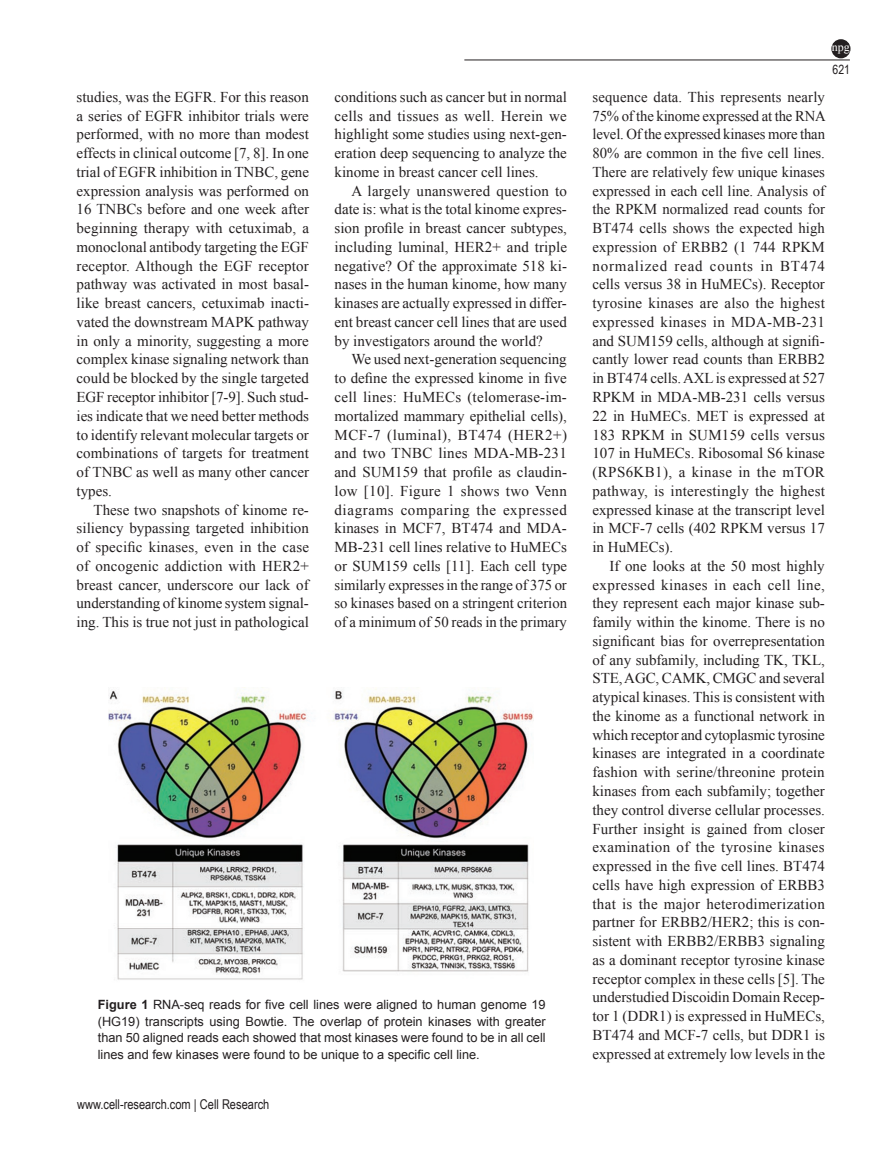
<style>
.page{position:relative;width:893px;height:1170px;background:#fff}
.page>*{position:absolute;margin:0;border:0;box-sizing:border-box;transform-origin:0 0}
.t1{font:15px/18.8px "Times New Roman PSMT2";color:#231f20;text-align:justify}
.t2{font:15px "Times New Roman";color:#231f20}
.t3{font:13.5px "Arial Narrow";color:#231f20}
.t4{font:12.75px/16.5px "Arial";color:#231f20;text-align:justify}
.t5{font:12.75px "Arial Narrow";color:#231f20}
.t6{font:12px "Times New Roman PSMT2";color:#fff}
.s1{font-weight:700}
.s2{font-family:"Times New Roman PSMT2"}
</style>
<div class="page">
<hr style="left:464px;top:60px;width:386px;height:1px;background:#231f20">
<div style="left:832px;top:40px;width:18px;height:18px;background:#231f20;border-radius:50%"></div>
<div style="left:831px;top:39px;width:19px;height:19px;border:2px solid #231f20;border-radius:50%"></div>
<img style="left:109px;top:687px;width:425px;height:293px">
<p class="t1" style="left:77px;top:87px;width:234px">studies, was the EGFR. For this reason a series of EGFR inhibitor trials were performed, with no more than modest effects in clinical outcome [7, 8]. In one trial of EGFR inhibition in TNBC, gene expression analysis was performed on 16 TNBCs before and one week after beginning therapy with cetuximab, a monoclonal antibody targeting the EGF receptor. Although the EGF receptor pathway was activated in most basal&shy;like breast cancers, cetuximab inacti&shy;vated the downstream MAPK pathway in only a minority, suggesting a more complex kinase signaling network than could be blocked by the single targeted EGF receptor inhibitor [7-9]. Such stud&shy;ies indicate that we need better methods to identify relevant molecular targets or combinations of targets for treatment of TNBC as well as many other cancer types.</p>
<p class="t1" style="left:77px;top:500px;width:234px;text-align:right">These two snapshots of kinome re&shy;siliency bypassing targeted inhibition</p>
<p class="t2" style="left:77px;top:537px;width:234px">of specific kinases, even in the case</p>
<p class="t1" style="left:77px;top:556px;width:234px">of oncogenic addiction with HER2+ breast cancer, underscore our lack of understanding of kinome system signal&shy;ing. This is true not just in pathological</p>
<p class="t1" style="left:334px;top:87px;width:234px">conditions such as cancer but in normal cells and tissues as well. Herein we highlight some studies using next-gen&shy;eration deep sequencing to analyze the kinome in breast cancer cell lines.</p>
<p class="t1" style="left:334px;top:181px;width:234px;text-align:right">A largely unanswered question to date is: what is the total kinome expres-</p>
<p class="t2" style="left:334px;top:218px;width:234px">sion profile in breast cancer subtypes,</p>
<p class="t1" style="left:334px;top:237px;width:234px">including luminal, HER2+ and triple negative? Of the approximate 518 ki&shy;nases in the human kinome, how many kinases are actually expressed in differ&shy;ent breast cancer cell lines that are used by investigators around the world?</p>
<p class="t1" style="left:352px;top:350px;width:217px">We used next-generation sequencing</p>
<p class="t2" style="left:334px;top:368px;width:234px">to define the expressed kinome in five</p>
<p class="t1" style="left:334px;top:387px;width:234px">cell lines: HuMECs (telomerase-im&shy;mortalized mammary epithelial cells), MCF-7 (luminal), BT474 (HER2+) and two TNBC lines MDA-MB-231</p>
<p class="t2" style="left:334px;top:462px;width:234px">and SUM159 that profile as claudin-</p>
<p class="t1" style="left:334px;top:481px;width:234px">low [10]. Figure 1 shows two Venn diagrams comparing the expressed kinases in MCF7, BT474 and MDA-MB-231 cell lines relative to HuMECs or SUM159 cells [11]. Each cell type similarly expresses in the range of 375 or so kinases based on a stringent criterion of a minimum of 50 reads in the primary</p>
<p class="t4" style="left:98px;top:996px;width:449px"><span class="s1">Figure 1</span> RNA-seq reads for five cell lines were aligned to human genome 19 (HG19) transcripts using Bowtie. The overlap of protein kinases with greater than 50 aligned reads each showed that most kinases were found to be in all cell lines and few kinases were found to be unique to a specific cell line.</p>
<p class="t3" style="left:77px;top:1094px;width:194px">www.cell-research.com | Cell Research</p>
<p class="t6" style="left:832px;top:39px;width:19px">npg</p>
<p class="t5" style="left:833px;top:60px;width:19px">621</p>
<p class="t1" style="left:592px;top:87px;width:235px">sequence data. This represents nearly 75% of the kinome expressed at the RNA level. Of the expressed kinases more than</p>
<p class="t2" style="left:592px;top:143px;width:234px">80% are common in the five cell lines.</p>
<p class="t1" style="left:592px;top:162px;width:234px">There are relatively few unique kinases expressed in each cell line. Analysis of the RPKM normalized read counts for BT474 cells shows the expected high expression of ERBB2 (1 744 RPKM normalized read counts in BT474 cells versus 38 in HuMECs). Receptor tyrosine kinases are also the highest expressed kinases in MDA-MB-231</p>
<p class="t2" style="left:592px;top:330px;width:234px">and SUM159 cells, although at signifi<span class="s2">-</span></p>
<p class="t1" style="left:592px;top:350px;width:234px">cantly lower read counts than ERBB2 in BT474 cells. AXL is expressed at 527<br>RPKM in MDA-MB-231 cells versus 22 in HuMECs. MET is expressed at 183 RPKM in SUM159 cells versus 107 in HuMECs. Ribosomal S6 kinase (RPS6KB1), a kinase in the mTOR pathway, is interestingly the highest expressed kinase at the transcript level in MCF-7 cells (402 RPKM versus 17 in HuMECs).</p>
<p class="t1" style="left:592px;top:556px;width:234px;text-indent:17px">If one looks at the 50 most highly expressed kinases in each cell line, they represent each major kinase sub&shy;family within the kinome. There is no</p>
<p class="t2" style="left:592px;top:630px;width:234px">significant bias for overrepresentation</p>
<p class="t1" style="left:592px;top:650px;width:234px">of any subfamily, including TK, TKL, STE, AGC, CAMK, CMGC and several atypical kinases. This is consistent with the kinome as a functional network in which receptor and cytoplasmic tyrosine kinases are integrated in a coordinate fashion with serine/threonine protein kinases from each subfamily; together they control diverse cellular processes.<br>Further insight is gained from closer examination of the tyrosine kinases</p>
<p class="t2" style="left:592px;top:855px;width:234px">expressed in the five cell lines. BT474</p>
<p class="t1" style="left:592px;top:875px;width:234px">cells have high expression of ERBB3 that is the major heterodimerization partner for ERBB2/HER2; this is con&shy;sistent with ERBB2/ERBB3 signaling as a dominant receptor tyrosine kinase receptor complex in these cells [5]. The understudied Discoidin Domain Recep&shy;tor 1 (DDR1) is expressed in HuMECs, BT474 and MCF-7 cells, but DDR1 is expressed at extremely low levels in the</p>
</div>
